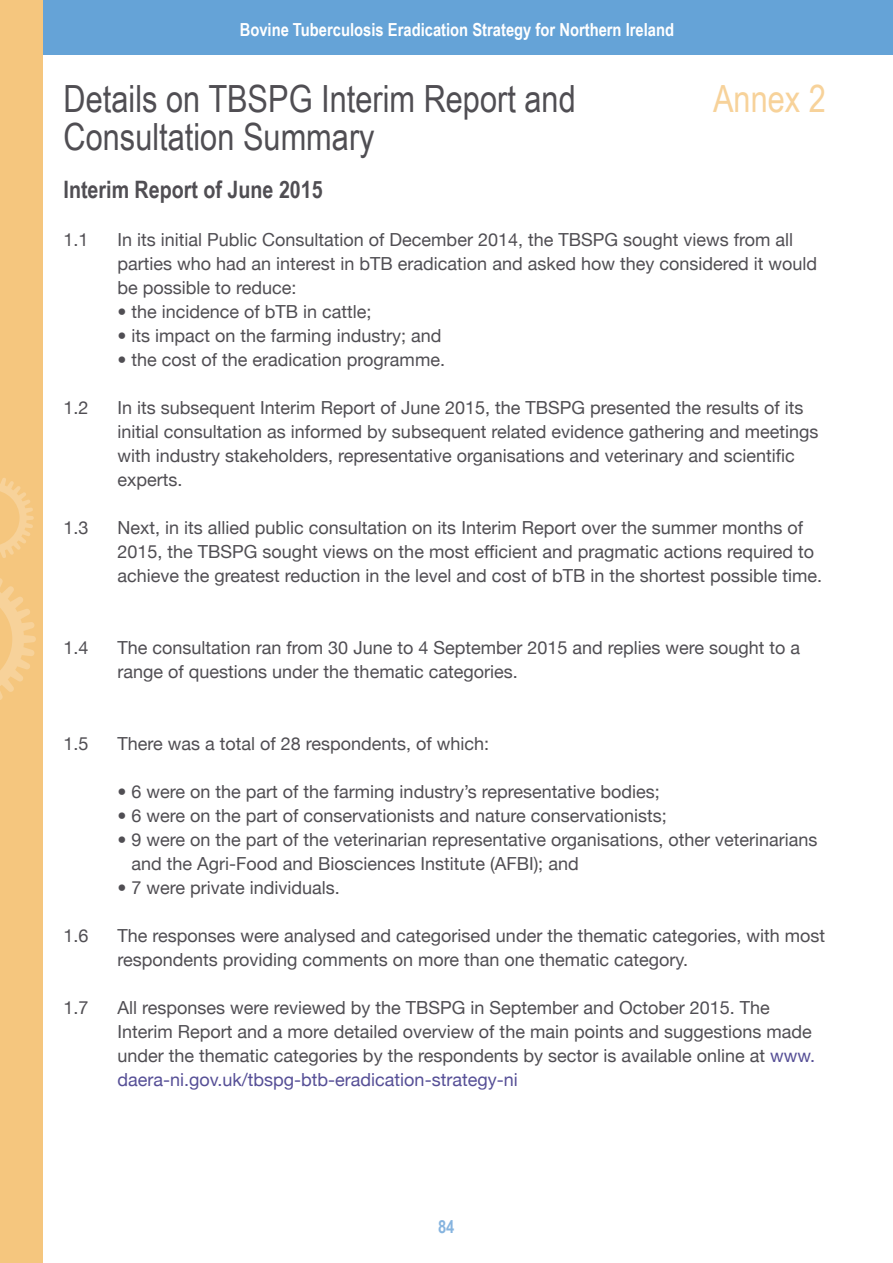
<style>
.page{position:relative;width:893px;height:1263px;background:#fff}
.page>*{position:absolute;margin:0;border:0;box-sizing:border-box;transform-origin:0 0}
.t1{font:37.5px "Arial Narrow";color:#504e53}
.t2{font:37.5px "Arial Narrow";color:#f7d29a}
.t3{font:700 24px "Arial Narrow";color:#504e53}
.t4{font:18px/24px "Helvetica Neue";color:#504e53}
.t5{font:700 18px "Arial Narrow";color:#fff}
.t6{font:700 18px "Arial Narrow";color:#86b4df}
.s1{color:#564f96}
</style>
<div class="page">
<div style="left:0;top:0;width:893px;height:55px;background:#65a3d7"></div>
<div style="left:0;top:0;width:42px;height:1263px;background:#f5c67e"></div>
<svg style="left:0;top:578px;width:36px;height:122px"></svg>
<svg style="left:0;top:478px;width:34px;height:80px"></svg>
<p class="t5" style="left:240px;top:16px;width:436px">Bovine Tuberculosis Eradication Strategy for Northern Ireland</p>
<h1 class="t1" style="left:64px;top:71px;width:514px">Details on TBSPG Interim Report and</h1>
<h1 class="t2" style="left:713px;top:71px;width:114px">Annex 2</h1>
<h1 class="t1" style="left:64px;top:109px;width:313px">Consultation Summary</h1>
<h2 class="t3" style="left:64px;top:171px;width:261px">Interim Report of June 2015</h2>
<p class="t4" style="left:64px;top:227px;width:27px">1.1</p>
<p class="t4" style="left:118px;top:227px;width:701px">In its initial Public Consultation of December 2014, the TBSPG sought views from all parties who had an interest in bTB eradication and asked how they considered it would be possible to reduce:</p>
<p class="t4" style="left:118px;top:299px;width:256px">• the incidence of bTB in cattle;</p>
<p class="t4" style="left:118px;top:323px;width:325px">• its impact on the farming industry; and</p>
<p class="t4" style="left:118px;top:347px;width:329px">• the cost of the eradication programme.</p>
<p class="t4" style="left:64px;top:395px;width:27px">1.2</p>
<p class="t4" style="left:118px;top:395px;width:702px">In its subsequent Interim Report of June 2015, the TBSPG presented the results of its initial consultation as informed by subsequent related evidence gathering and meetings with industry stakeholders, representative organisations and veterinary and scientific experts.</p>
<p class="t4" style="left:64px;top:515px;width:27px">1.3</p>
<p class="t4" style="left:118px;top:515px;width:706px">Next, in its allied public consultation on its Interim Report over the summer months of<br>2015, the TBSPG sought views on the most efficient and pragmatic actions required to achieve the greatest reduction in the level and cost of bTB in the shortest possible time.</p>
<p class="t4" style="left:64px;top:635px;width:27px">1.4</p>
<p class="t4" style="left:118px;top:635px;width:684px">The consultation ran from 30 June to 4 September 2015 and replies were sought to a range of questions under the thematic categories.</p>
<p class="t4" style="left:64px;top:731px;width:27px">1.5</p>
<p class="t4" style="left:118px;top:731px;width:373px">There was a total of 28 respondents, of which:</p>
<p class="t4" style="left:118px;top:779px;width:544px">• 6 were on the part of the farming industry’s representative bodies;</p>
<p class="t4" style="left:118px;top:803px;width:551px">• 6 were on the part of conservationists and nature conservationists;</p>
<p class="t4" style="left:132px;top:827px;width:687px;text-indent:-14px">• 9 were on the part of the veterinarian representative organisations, other veterinarians and the Agri-Food and Biosciences Institute (AFBI); and</p>
<p class="t4" style="left:118px;top:875px;width:224px">• 7 were private individuals.</p>
<p class="t4" style="left:64px;top:923px;width:27px">1.6</p>
<p class="t4" style="left:118px;top:923px;width:709px">The responses were analysed and categorised under the thematic categories, with most respondents providing comments on more than one thematic category.</p>
<p class="t4" style="left:64px;top:995px;width:27px">1.7</p>
<p class="t4" style="left:118px;top:995px;width:699px">All responses were reviewed by the TBSPG in September and October 2015. The Interim Report and a more detailed overview of the main points and suggestions made under the thematic categories by the respondents by sector is available online at <span class="s1">www. daera-ni.gov.uk/tbspg-btb-eradication-strategy-ni</span></p>
<p class="t6" style="left:438px;top:1213px;width:18px">84</p>
</div>
